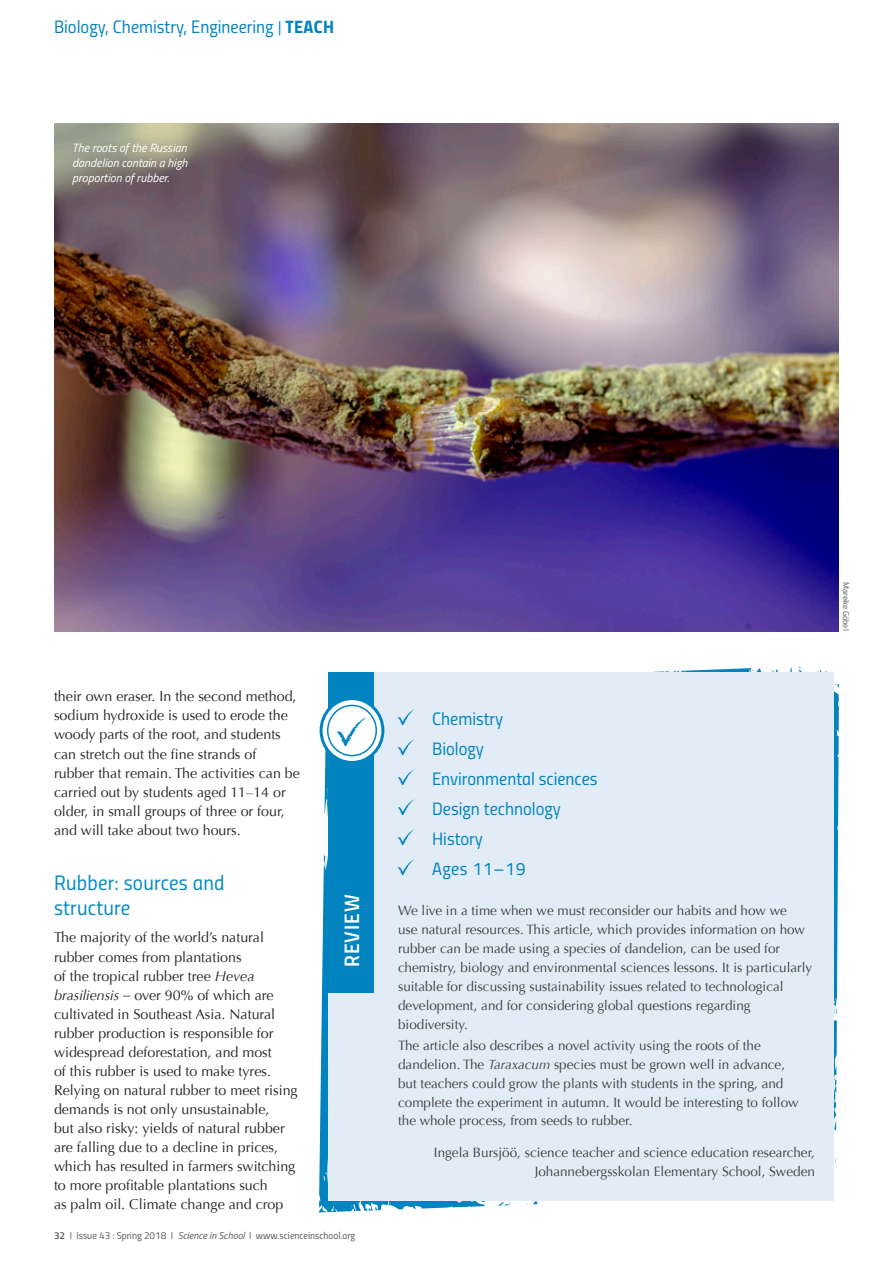
<style>
.page{position:relative;width:893px;height:1263px;background:#fff}
.page>*{position:absolute;margin:0;border:0;box-sizing:border-box;transform-origin:0 0}
.t1{font:21px/25.2px "Titillium Regular Upright";letter-spacing:.01em;color:#008ac4}
.t2{font:21px "Titillium Semibold Upright";letter-spacing:.05em;color:#fff}
.t3{font:18px/30px "Titillium Regular Upright";color:#0083bf}
.t4{font:14.25px/19px "Optima";color:#231f20}
.t5{font:13.5px/18.9px "Optima";color:#3e3e3f}
.t6{font:italic 12px/15px "Titillium Web";color:#fff;text-align:justify}
.t7{font:10.05px "Titillium Regular Upright";color:#57585a}
.t8{font:8.25px "Titillium Web";letter-spacing:-.01em;color:#57585a}
.s1{font-size:15px}
.s2{font-family:"Titillium Bold Upright"}
.s3{font-style:italic}
.s4{font-family:"Titillium Semibold Upright"}
.s5{font-family:"Titillium Web";font-style:italic}
</style>
<div class="page">
<svg style="left:319px;top:666px;width:520px;height:546px"></svg>
<div style="left:329px;top:672px;width:505px;height:529px;background:#e1ecf6"></div>
<div style="left:329px;top:672px;width:45px;height:321px;background:#0083bf"></div>
<svg style="left:398px;top:709px;width:17px;height:16px"></svg>
<svg style="left:398px;top:739px;width:17px;height:16px"></svg>
<svg style="left:398px;top:769px;width:17px;height:16px"></svg>
<svg style="left:398px;top:799px;width:17px;height:16px"></svg>
<svg style="left:398px;top:829px;width:17px;height:16px"></svg>
<svg style="left:398px;top:859px;width:17px;height:16px"></svg>
<svg style="left:321px;top:698px;width:62px;height:64px"></svg>
<div style="left:320px;top:697px;width:64px;height:67px;border:3px solid #0083bf;border-radius:50%"></div>
<div style="left:328px;top:705px;width:48px;height:51px;background:#fff;border-radius:50%"></div>
<div style="left:327px;top:705px;width:50px;height:51px;border:2px solid #0083bf;border-radius:50%"></div>
<svg style="left:337px;top:717px;width:30px;height:29px"></svg>
<img style="left:54px;top:123px;width:785px;height:508px">
<h2 class="t3" style="left:54px;top:11px;width:282px">Biology, Chemistry, Engineering <span class="s1">|</span> <span class="s2">TEACH</span></h2>
<p class="t6" style="left:72px;top:140px;width:117px">The roots of the Russian dandelion contain a high proportion of rubber.</p>
<p class="t4" style="left:54px;top:687px;width:247px">their own eraser. In the second method, sodium hydroxide is used to erode the woody parts of the root, and students can stretch out the fine strands of rubber that remain. The activities can be carried out by students aged 11–14 or older, in small groups of three or four, and will take about two hours.</p>
<h1 class="t1" style="left:54px;top:869px;width:172px">Rubber: sources and structure</h1>
<p class="t4" style="left:54px;top:928px;width:245px">The majority of the world’s natural rubber comes from plantations<br>of the tropical rubber tree <span class="s3">Hevea brasiliensis –</span> over 90% of which are cultivated in Southeast Asia. Natural rubber production is responsible for widespread deforestation, and most<br>of this rubber is used to make tyres.<br>Relying on natural rubber to meet rising demands is not only unsustainable,<br>but also risky: yields of natural rubber are falling due to a decline in prices, which has resulted in farmers switching to more profitable plantations such<br>as palm oil. Climate change and crop</p>
<h1 class="t2" style="left:336px;top:967px;width:74px;rotate:-90deg">REVIEW</h1>
<p class="t7" style="left:54px;top:1228px;width:303px"><span class="s4">32</span> I Issue 43 : Spring 2018 I <span class="s5">Science in School</span> I www.scienceinschool.org</p>
<p class="t8" style="left:852px;top:582px;width:50px;rotate:90deg">Mareike Göbel</p>
<h2 class="t3" style="left:432px;top:703px;width:167px">Chemistry<br>Biology<br>Environmental sciences<br>Design technology<br>History<br>Ages 11–19</h2>
<p class="t5" style="left:398px;top:901px;width:416px">We live in a time when we must reconsider our habits and how we<br>use natural resources. This article, which provides information on how rubber can be made using a species of dandelion, can be used for chemistry, biology and environmental sciences lessons. It is particularly suitable for discussing sustainability issues related to technological development, and for considering global questions regarding biodiversity.</p>
<p class="t5" style="left:398px;top:1036px;width:402px">The article also describes a novel activity using the roots of the dandelion. The <span class="s3">Taraxacum</span> species must be grown well in advance, but teachers could grow the plants with students in the spring, and complete the experiment in autumn. It would be interesting to follow the whole process, from seeds to rubber.</p>
<p class="t5" style="left:434px;top:1143px;width:382px;text-align:right">Ingela Bursjöö, science teacher and science education researcher,<br>Johannebergsskolan Elementary School, Sweden</p>
</div>
